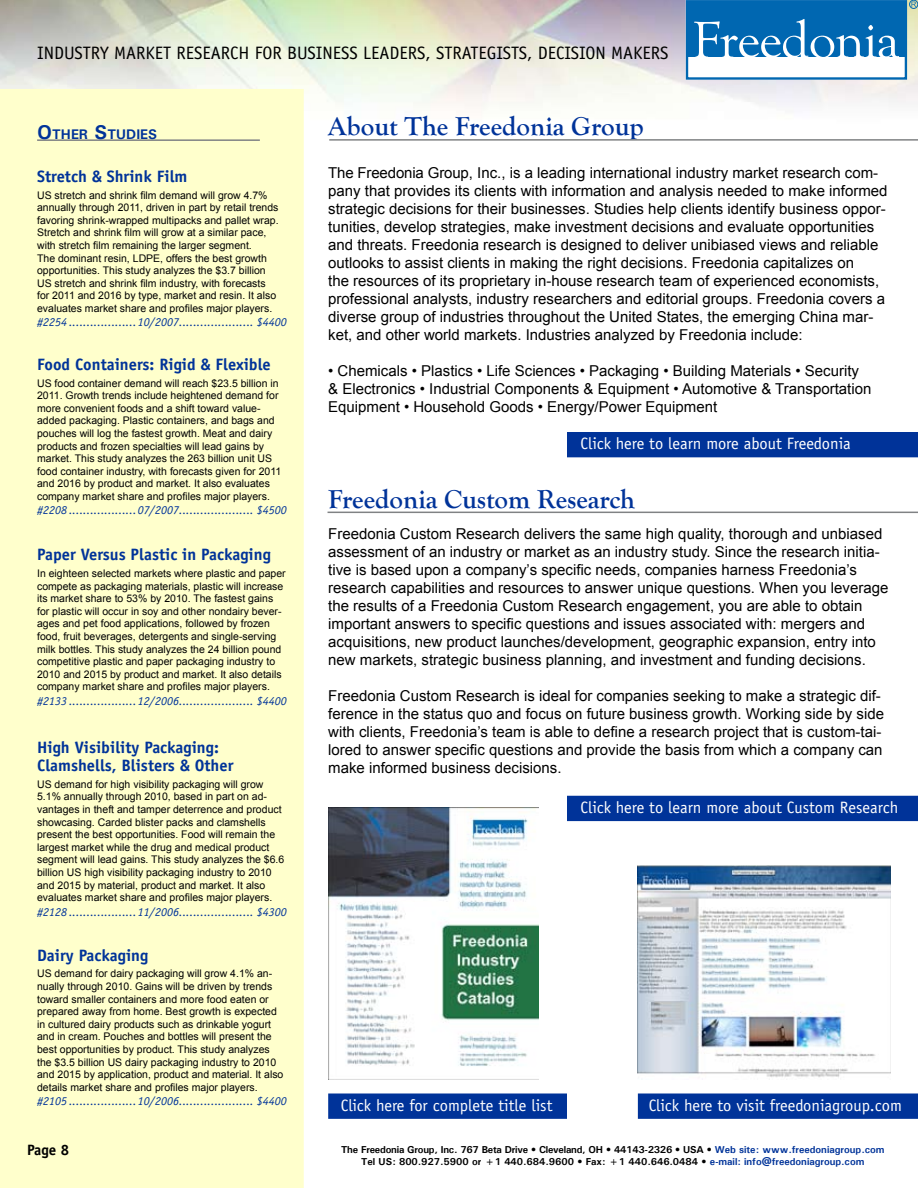
<style>
.page{position:relative;width:918px;height:1188px;background:#fff}
.page>*{position:absolute;margin:0;border:0;box-sizing:border-box;transform-origin:0 0}
.t1{font:700 27px "Goudy Old Style T";color:#039}
.t2{font:18px "Officina Sans";color:#000}
.t3{font:700 16.5px/18px "Officina Sans";color:#039}
.t4{font:16.5px "Officina Sans";color:#fff}
.t5{font:15px/18px "Arial";color:#000}
.t6{font:700 15px "Officina Sans";color:#000}
.t7{font:700 13.95px "Univers";color:#039}
.t8{font:italic 12px "Officina Sans";color:#039}
.t9{font:10.5px/12.6px "Arial";color:#000}
.t10{font:700 10.05px/12px "Univers";color:#000;text-align:center}
.s1{font-size:19.95px}
.s2{font-style:italic}
.s3{color:#039}
</style>
<div class="page">
<div style="left:0;top:89px;width:304px;height:1099px;background:#ffc"></div>
<hr style="left:329px;top:139px;width:589px;height:2px;background:#808284">
<hr style="left:328px;top:512px;width:590px;height:1px;background:#808284">
<div style="left:567px;top:432px;width:351px;height:25px;background:#039"></div>
<div style="left:568px;top:796px;width:349px;height:24px;background:#039"></div>
<div style="left:567px;top:796px;width:351px;height:25px;border:2px solid #039"></div>
<div style="left:639px;top:1094px;width:278px;height:24px;background:#039"></div>
<div style="left:638px;top:1094px;width:280px;height:25px;border:2px solid #039"></div>
<div style="left:329px;top:1094px;width:237px;height:24px;background:#039"></div>
<div style="left:328px;top:1094px;width:239px;height:25px;border:2px solid #039"></div>
<hr style="left:37px;top:139px;width:223px;height:2px;background:#808284">
<div style="left:686px;top:0;width:221px;height:80px;border:2px solid #0067b1"></div>
<div style="left:687px;top:1px;width:218px;height:56px;background:#0067b1"></div>
<svg style="left:694px;top:19px;width:205px;height:38px"></svg>
<div style="left:909px;top:0;width:9px;height:9px;border:1px solid #0067b1;border-radius:50%"></div>
<svg style="left:911px;top:2px;width:5px;height:5px"></svg>
<img style="left:637px;top:866px;width:254px;height:211px">
<img style="left:328px;top:808px;width:211px;height:272px">
<h2 class="t2" style="left:37px;top:42px;width:633px">INDUSTRY MARKET RESEARCH FOR BUSINESS LEADERS, STRATEGISTS, DECISION MAKERS</h2>
<h3 class="t7" style="left:37px;top:126px;width:120px"><span class="s1">O</span>ther <span class="s1">S</span>tudies</h3>
<h3 class="t3" style="left:37px;top:167px;width:152px">Stretch &amp; Shrink Film</h3>
<p class="t9" style="left:37px;top:189px;width:243px">US stretch and shrink film demand will grow 4.7% annually through 2011, driven in part by retail trends favoring shrink-wrapped multipacks and pallet wrap.<br>Stretch and shrink film will grow at a similar pace, with stretch film remaining the larger segment.<br>The dominant resin, LDPE, offers the best growth opportunities. This study analyzes the $3.7 billion US stretch and shrink film industry, with forecasts for 2011 and 2016 by type, market and resin. It also evaluates market share and profiles major players.</p>
<p class="t8" style="left:37px;top:315px;width:251px">#2254 ...................10/2007..................... $4400</p>
<h3 class="t3" style="left:37px;top:355px;width:235px">Food Containers: Rigid &amp; Flexible</h3>
<p class="t9" style="left:37px;top:377px;width:246px">US food container demand will reach $23.5 billion in 2011. Growth trends include heightened demand for more convenient foods and a shift toward value&shy;added packaging. Plastic containers, and bags and pouches will log the fastest growth. Meat and dairy products and frozen specialties will lead gains by market. This study analyzes the 263 billion unit US food container industry, with forecasts given for 2011 and 2016 by product and market. It also evaluates company market share and profiles major players.</p>
<p class="t8" style="left:37px;top:503px;width:251px">#2208 ...................07/2007..................... $4500</p>
<h3 class="t3" style="left:37px;top:545px;width:235px">Paper Versus Plastic in Packaging</h3>
<p class="t9" style="left:37px;top:567px;width:250px">In eighteen selected markets where plastic and paper compete as packaging materials, plastic will increase its market share to 53% by 2010. The fastest gains for plastic will occur in soy and other nondairy bever&shy;ages and pet food applications, followed by frozen food, fruit beverages, detergents and single-serving milk bottles. This study analyzes the 24 billion pound competitive plastic and paper packaging industry to 2010 and 2015 by product and market. It also details company market share and profiles major players.</p>
<p class="t8" style="left:37px;top:694px;width:251px">#2133 ...................12/2006..................... $4400</p>
<h3 class="t3" style="left:37px;top:738px;width:198px">High Visibility Packaging:<br>Clamshells, Blisters &amp; Other</h3>
<p class="t9" style="left:37px;top:778px;width:249px">US demand for high visibility packaging will grow 5.1% annually through 2010, based in part on ad&shy;vantages in theft and tamper deterrence and product showcasing. Carded blister packs and clamshells present the best opportunities. Food will remain the largest market while the drug and medical product segment will lead gains. This study analyzes the $6.6 billion US high visibility packaging industry to 2010 and 2015 by material, product and market. It also evaluates market share and profiles major players.</p>
<p class="t8" style="left:37px;top:905px;width:251px">#2128 ...................11/2006..................... $4300</p>
<h3 class="t3" style="left:37px;top:946px;width:113px">Dairy Packaging</h3>
<p class="t9" style="left:37px;top:968px;width:248px">US demand for dairy packaging will grow 4.1% an&shy;nually through 2010. Gains will be driven by trends toward smaller containers and more food eaten or prepared away from home. Best growth is expected in cultured dairy products such as drinkable yogurt and in cream. Pouches and bottles will present the best opportunities by product. This study analyzes the $3.5 billion US dairy packaging industry to 2010 and 2015 by application, product and material. It also details market share and profiles major players.</p>
<p class="t8" style="left:37px;top:1094px;width:251px">#2105 ...................10/2006..................... $4400</p>
<h3 class="t6" style="left:27px;top:1140px;width:44px">Page 8</h3>
<h1 class="t1" style="left:328px;top:111px;width:317px">About The Freedonia Group</h1>
<p class="t5" style="left:328px;top:164px;width:561px">The Freedonia Group, Inc., is a leading international industry market research com&shy;pany that provides its clients with information and analysis needed to make informed strategic decisions for their businesses. Studies help clients identify business oppor&shy;tunities, develop strategies, make investment decisions and evaluate opportunities and threats. Freedonia research is designed to deliver unibiased views and reliable outlooks to assist clients in making the right decisions. Freedonia capitalizes on<br>the resources of its proprietary in-house research team of experienced economists, professional analysts, industry researchers and editorial groups. Freedonia covers a diverse group of industries throughout the United States, the emerging China mar&shy;ket, and other world markets. Industries analyzed by Freedonia include:</p>
<h3 class="t5" style="left:328px;top:362px;width:545px"><span class="s2">•</span> Chemicals • Plastics • Life Sciences • Packaging • Building Materials • Security &amp; Electronics • Industrial Components &amp; Equipment • Automotive &amp; Transportation<br>Equipment • Household Goods • Energy/Power Equipment</h3>
<h3 class="t4" style="left:580px;top:434px;width:272px">Click here to learn more about Freedonia</h3>
<h1 class="t1" style="left:328px;top:484px;width:308px">Freedonia Custom Research</h1>
<p class="t5" style="left:328px;top:525px;width:562px">Freedonia Custom Research delivers the same high quality, thorough and unbiased assessment of an industry or market as an industry study. Since the research initia&shy;tive is based upon a company’s specific needs, companies harness Freedonia’s research capabilities and resources to answer unique questions. When you leverage the results of a Freedonia Custom Research engagement, you are able to obtain important answers to specific questions and issues associated with: mergers and acquisitions, new product launches/development, geographic expansion, entry into new markets, strategic business planning, and investment and funding decisions.</p>
<p class="t5" style="left:328px;top:687px;width:557px">Freedonia Custom Research is ideal for companies seeking to make a strategic dif&shy;ference in the status quo and focus on future business growth. Working side by side with clients, Freedonia’s team is able to define a research project that is custom-tai&shy;lored to answer specific questions and provide the basis from which a company can make informed business decisions.</p>
<h3 class="t4" style="left:580px;top:798px;width:319px">Click here to learn more about Custom Research</h3>
<h3 class="t4" style="left:341px;top:1096px;width:213px">Click here for complete title list</h3>
<h3 class="t4" style="left:649px;top:1096px;width:255px">Click here to visit freedoniagroup.com</h3>
<p class="t10" style="left:341px;top:1143px;width:545px">The Freedonia Group, Inc. 767 Beta Drive • Cleveland, OH • 44143-2326 • USA • <span class="s3">Web site: www.freedoniagroup.com<br></span>Tel US: 800.927.5900 or +1 440.684.9600 • Fax: +1 440.646.0484 • <span class="s3">e-mail: info@freedoniagroup.com</span></p>
</div>
